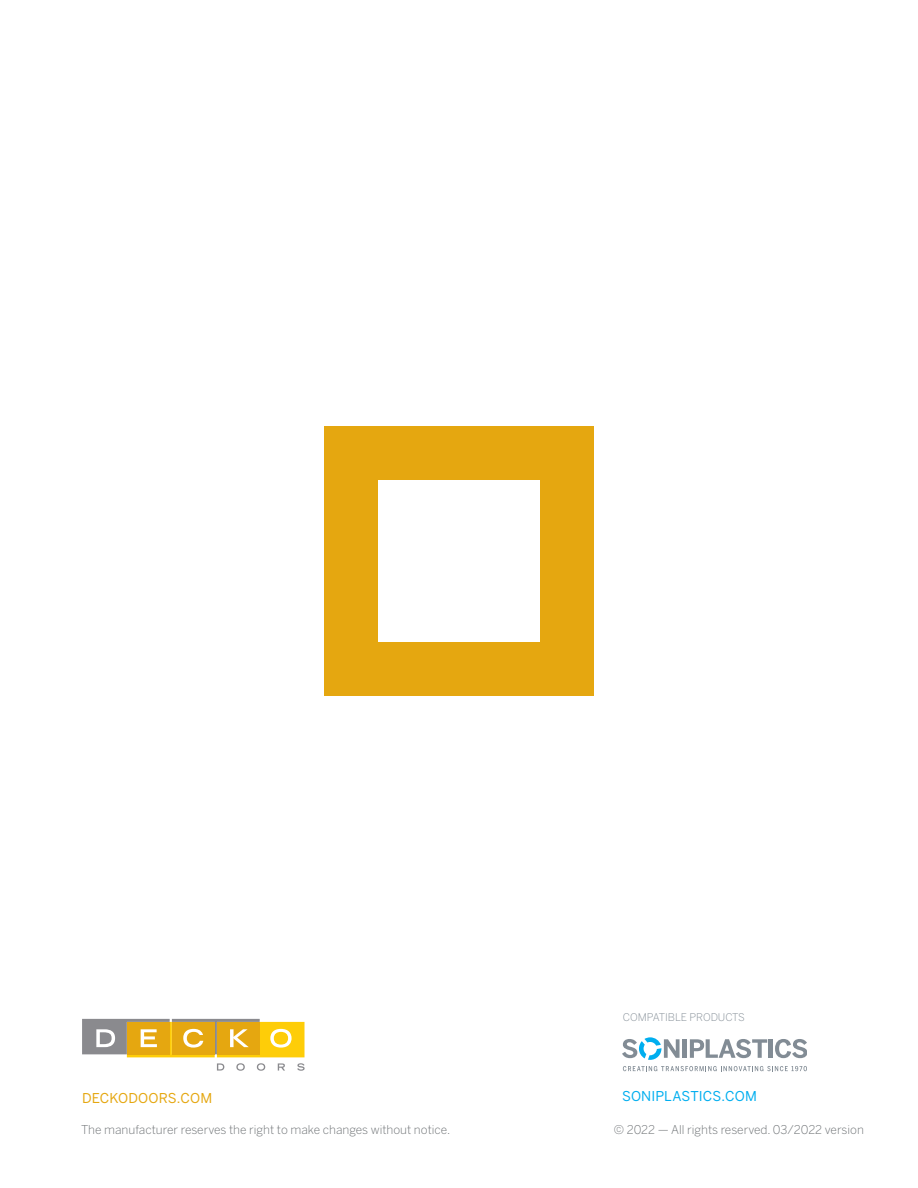
<style>
.page{position:relative;width:918px;height:1188px;background:#fff}
.page>*{position:absolute;margin:0;border:0;box-sizing:border-box;transform-origin:0 0}
.t1{font:13.5px "Benton Sans";letter-spacing:.005em;color:#00aeef}
.t2{font:13.5px "Benton Sans";letter-spacing:.01em;color:#e5a710}
.t3{font:300 12px "Benton Sans";color:#6d7174}
._11-Texte{font:300 10.5px "Benton Sans";letter-spacing:-.005em;color:#828c95}
</style>
<div class="page">
<svg style="left:82px;top:1019px;width:223px;height:38px;background:#d9b349"></svg>
<svg style="left:217px;top:1063px;width:7px;height:8px"></svg>
<svg style="left:236px;top:1063px;width:9px;height:8px"></svg>
<svg style="left:257px;top:1063px;width:8px;height:8px"></svg>
<svg style="left:278px;top:1063px;width:7px;height:8px"></svg>
<svg style="left:297px;top:1063px;width:8px;height:8px"></svg>
<div style="left:324px;top:427px;width:270px;height:269px;background:#e5a710"></div>
<div style="left:378px;top:481px;width:162px;height:161px;background:#fff"></div>
<hr style="left:683px;top:1039px;width:4px;height:19px;background:#828c95">
<svg style="left:690px;top:1039px;width:77px;height:19px"></svg>
<hr style="left:769px;top:1039px;width:4px;height:19px;background:#828c95">
<svg style="left:775px;top:1039px;width:32px;height:19px"></svg>
<svg style="left:622px;top:1037px;width:58px;height:23px"></svg>
<svg style="left:623px;top:1066px;width:184px;height:5px"></svg>
<p class="_11-Texte" style="left:623px;top:1011px;width:123px">COMPATIBLE PRODUCTS</p>
<p class="t1" style="left:622px;top:1088px;width:136px">SONIPLASTICS.COM</p>
<p class="t2" style="left:82px;top:1090px;width:132px">DECKODOORS.COM</p>
<p class="t3" style="left:81px;top:1123px;width:371px">The manufacturer reserves the right to make changes without notice.</p>
<p class="t3" style="left:614px;top:1123px;width:252px">© 2022 — All rights reserved. 03/2022 version</p>
</div>
